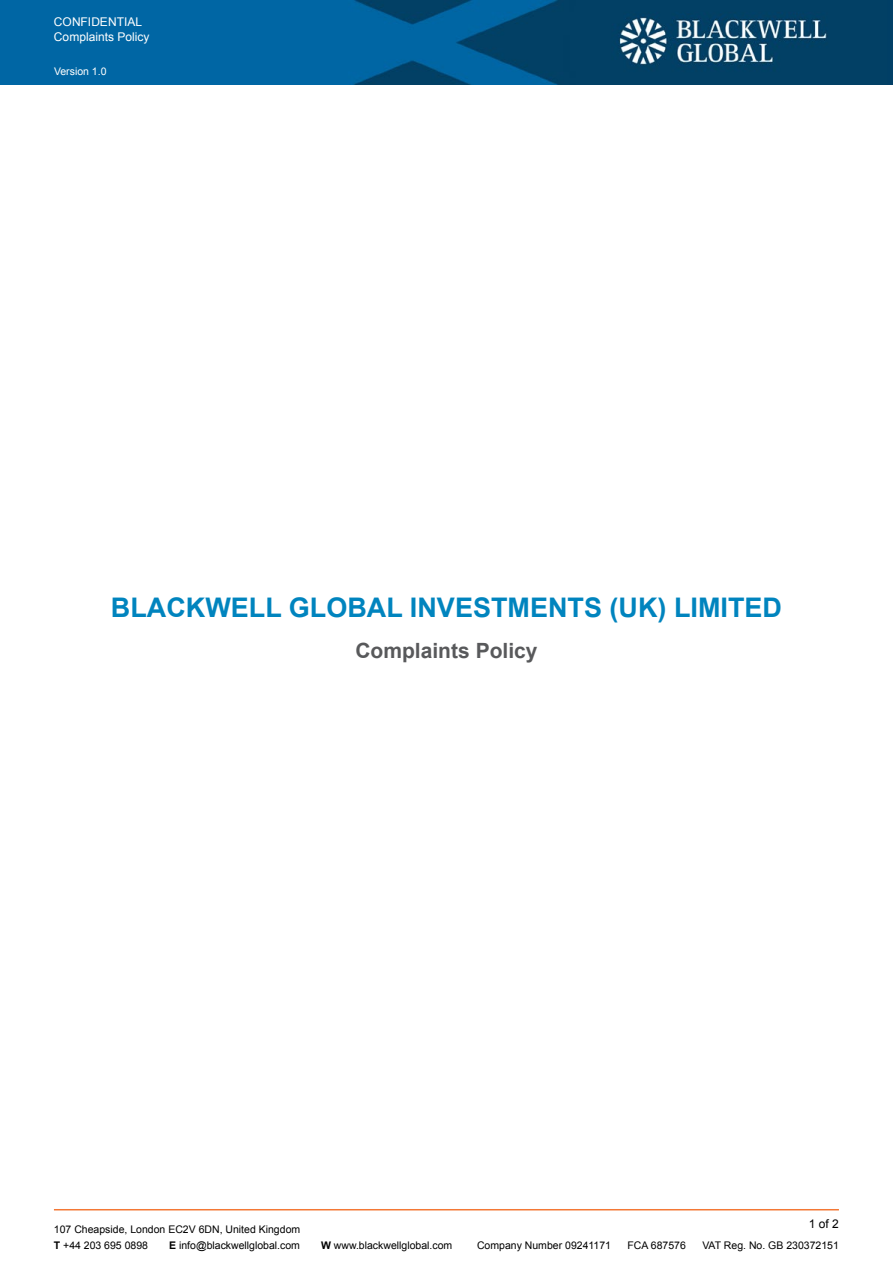
<style>
.page{position:relative;width:893px;height:1263px;background:#fff}
.page>*{position:absolute;margin:0;border:0;box-sizing:border-box;transform-origin:0 0}
.t1{font:700 27px "Arial";color:#0084be}
.t2{font:700 21px "Arial";color:#58595b}
.t3{font:12px/14.4px "Arial";color:#fff}
.t4{font:12px "Arial";color:#000}
.t5{font:10.5px "Arial";color:#000}
.t6{font:10.5px "Arial";color:#000101}
.t7{font:10.5px "Arial";color:#fff}
.s1{font-weight:700}
</style>
<div class="page">
<img style="left:0;top:0;width:893px;height:85px">
<hr style="left:54px;top:1209px;width:785px;height:1px;background:#f47836">
<p class="t3" style="left:54px;top:15px;width:97px">CONFIDENTIAL<br>Complaints Policy</p>
<p class="t7" style="left:54px;top:64px;width:54px">Version 1.0</p>
<h1 class="t1" style="left:111px;top:589px;width:672px">BLACKWELL GLOBAL INVESTMENTS (UK) LIMITED</h1>
<h2 class="t2" style="left:355px;top:637px;width:184px">Complaints Policy</h2>
<p class="t5" style="left:54px;top:1222px;width:248px">107 Cheapside, London EC2V 6DN, United Kingdom</p>
<p class="t4" style="left:809px;top:1216px;width:32px">1 of 2</p>
<p class="t5" style="left:54px;top:1238px;width:96px"><span class="s1">T</span> +44 203 695 0898</p>
<p class="t5" style="left:169px;top:1238px;width:132px"><span class="s1">E</span> info@blackwellglobal.com</p>
<p class="t5" style="left:321px;top:1238px;width:133px"><span class="s1">W</span> www.blackwellglobal.com</p>
<p class="t6" style="left:477px;top:1238px;width:136px">Company Number 09241171</p>
<p class="t6" style="left:627px;top:1238px;width:60px">FCA 687576</p>
<p class="t6" style="left:702px;top:1238px;width:138px">VAT Reg. No. GB 230372151</p>
</div>
